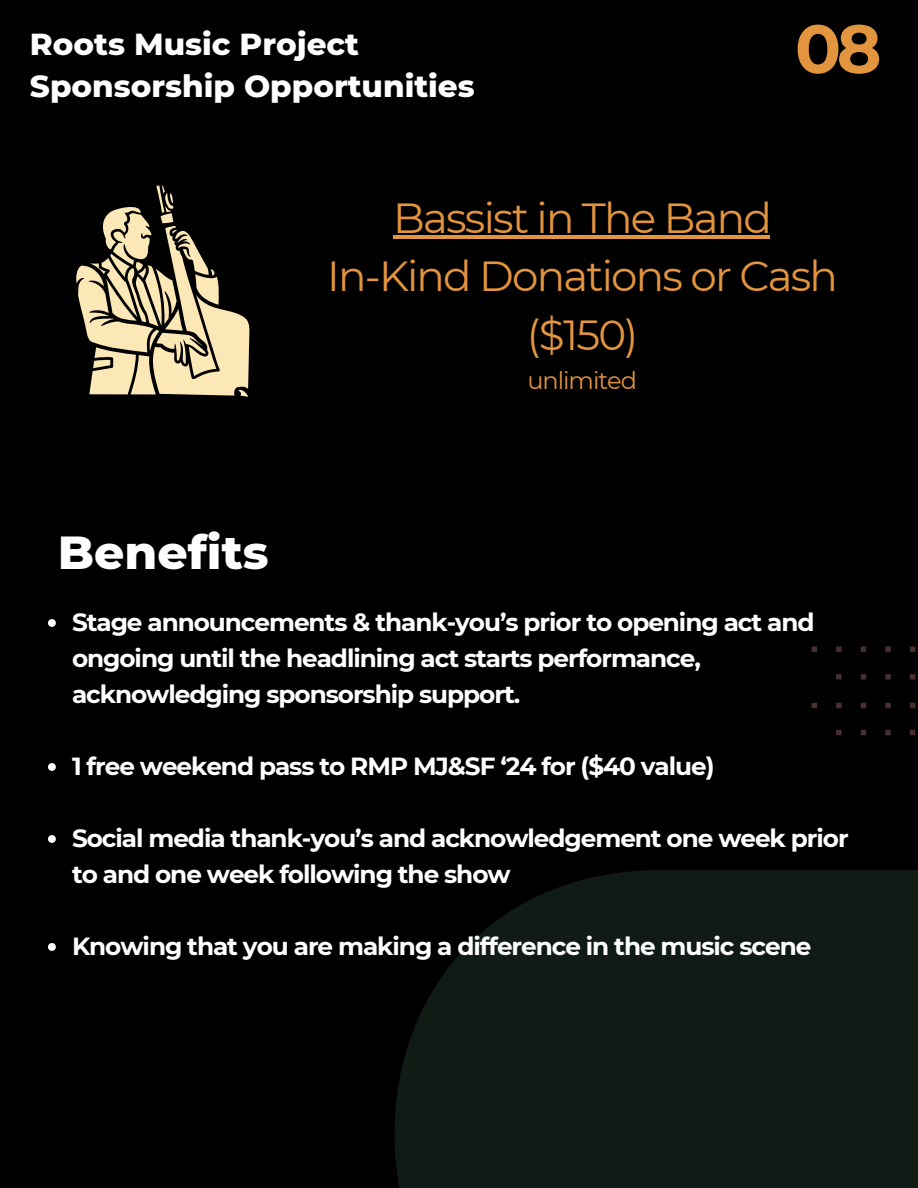
<style>
.page{position:relative;width:918px;height:1188px;background:#000}
.page>*{position:absolute;margin:0;border:0;box-sizing:border-box;transform-origin:0 0}
.t1{font:700 67.95px "Montserrat";color:#e3943e}
.t2{font:800 47.25px "Montserrat";color:#fff}
.t3{font:42px/58.5px "Montserrat";letter-spacing:-.04em;color:#e3943e;text-align:center}
.t4{font:800 31.05px "Montserrat";color:#fff}
.t5{font:700 24.75px/36px "Montserrat";letter-spacing:-.04em;color:#fff}
.t6{font:24px "Montserrat";letter-spacing:-.04em;color:#e3943e}
</style>
<div class="page">
<svg style="left:395px;top:870px;width:523px;height:318px;fill:#111b15"></svg>
<svg style="left:48px;top:619px;width:8px;height:8px"></svg>
<svg style="left:48px;top:763px;width:8px;height:8px"></svg>
<svg style="left:48px;top:835px;width:8px;height:8px"></svg>
<svg style="left:48px;top:943px;width:8px;height:8px"></svg>
<svg style="left:812px;top:646px;width:104px;height:89px"></svg>
<svg style="left:76px;top:186px;width:174px;height:211px"></svg>
<hr style="left:393px;top:235px;width:377px;height:4px;background:#e3943e">
<p class="t4" style="left:30px;top:25px;width:331px">Roots Music Project</p>
<h1 class="t1" style="left:795px;top:7px;width:88px">08</h1>
<p class="t4" style="left:30px;top:67px;width:446px">Sponsorship Opportunities</p>
<p class="t2" style="left:58px;top:523px;width:212px">Benefits</p>
<p class="t3" style="left:327px;top:189px;width:512px">Bassist in The Band<br>In-Kind Donations or Cash ($150)</p>
<p class="t6" style="left:527px;top:366px;width:111px">unlimited</p>
<h3 class="t5" style="left:72px;top:605px;width:744px">Stage announcements &amp; thank-you’s prior to opening act and ongoing until the headlining act starts performance, acknowledging sponsorship support.</h3>
<p class="t5" style="left:72px;top:749px;width:644px">1 free weekend pass to RMP MJ&amp;SF ‘24 for ($40 value)</p>
<p class="t5" style="left:72px;top:821px;width:778px">Social media thank-you’s and acknowledgement one week prior to and one week following the show</p>
<h2 class="t5" style="left:72px;top:929px;width:741px">Knowing that you are making a difference in the music scene</h2>
</div>
